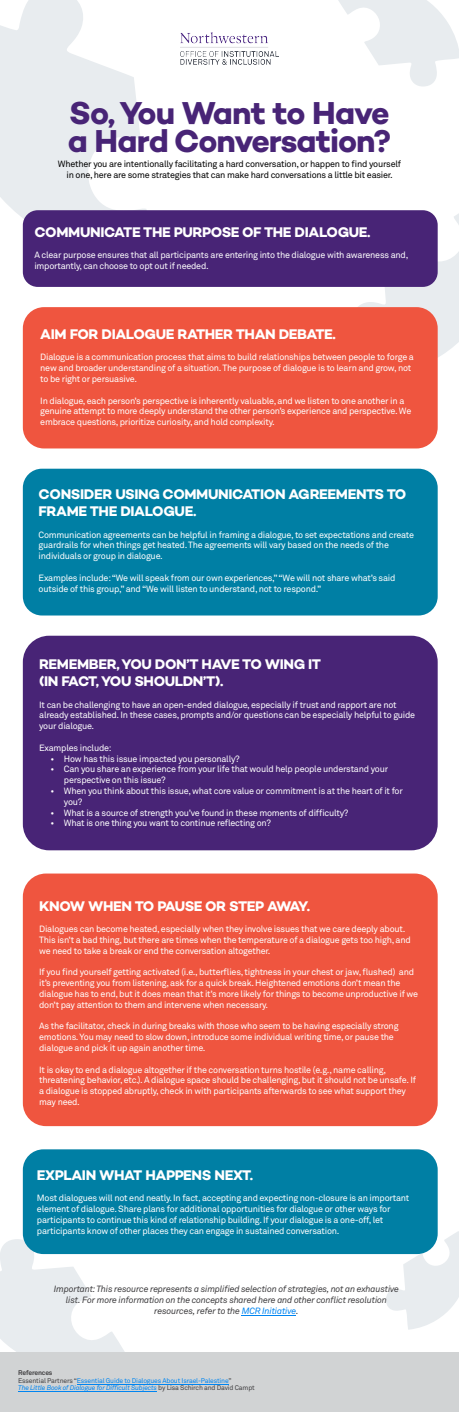
<style>
.page{position:relative;width:459px;height:1412px;background:#fff}
.page>*{position:absolute;margin:0;border:0;box-sizing:border-box;transform-origin:0 0}
.t1{font:700 32.25px/28.5px "Campton";letter-spacing:-.035em;color:#482476}
.t2{font:700 14.25px/17.1px "Campton";letter-spacing:-.025em;color:#fff}
.t3{font:9px/10.8px "Akkurat Pro";letter-spacing:-.025em;color:#fff}
.t4{font:italic 9px/10.8px "Akkurat Pro";letter-spacing:-.025em;color:#414042;text-align:center}
.t5{font:9px/10.8px "Akkurat Pro";letter-spacing:-.025em;color:#000;text-align:center}
.t6{font:6.75px/7.6px "Akkurat Pro";letter-spacing:-.025em;color:#0085f1}
.s1{color:#0085f1}
.s2{font-weight:700;color:#414042}
.s3{color:#414042}
.s4{font-style:italic}
</style>
<div class="page">
<svg style="left:386px;top:1231px;width:73px;height:99px"></svg>
<svg style="left:0;top:1239px;width:126px;height:114px"></svg>
<svg style="left:358px;top:210px;width:101px;height:147px"></svg>
<svg style="left:0;top:0;width:147px;height:263px;fill:#e8ecef"></svg>
<div style="left:23px;top:210px;width:415px;height:77px;background:#482476;border-radius:15px"></div>
<div style="left:23px;top:307px;width:415px;height:141px;background:#ef553f;border-radius:21px"></div>
<div style="left:23px;top:469px;width:415px;height:147px;background:#007fa4;border-radius:19px"></div>
<div style="left:23px;top:636px;width:415px;height:214px;background:#482476;border-radius:26px"></div>
<div style="left:23px;top:874px;width:415px;height:252px;background:#ef553f;border-radius:23px"></div>
<div style="left:0;top:1353px;width:459px;height:59px;background:#d1d3d4"></div>
<div style="left:23px;top:1149px;width:415px;height:105px;background:#007fa4;border-radius:21px"></div>
<img style="left:180px;top:33px;width:99px;height:31px">
<svg style="left:338px;top:0;width:121px;height:87px"></svg>
<hr style="left:77px;top:1384px;width:152px;height:1px;background:#0085f1">
<hr style="left:18px;top:1391px;width:139px;height:1px;background:#0085f1">
<hr style="left:242px;top:1315px;width:54px;height:1px;background:#0085f1">
<h1 class="t1" style="left:68px;top:98px;width:325px">So, You Want to Have a Hard Conversation?</h1>
<p class="t5" style="left:58px;top:159px;width:345px">Whether you are intentionally facilitating a hard conversation, or happen to find yourself in one, here are some strategies that can make hard conversations a little bit easier.</p>
<h2 class="t2" style="left:34px;top:223px;width:338px">COMMUNICATE THE PURPOSE OF THE DIALOGUE.</h2>
<p class="t3" style="left:34px;top:250px;width:376px">A clear purpose ensures that all participants are entering into the dialogue with awareness and, importantly, can choose to opt out if needed.</p>
<h2 class="t2" style="left:40px;top:325px;width:297px">AIM FOR DIALOGUE RATHER THAN DEBATE.</h2>
<p class="t3" style="left:40px;top:352px;width:375px">Dialogue is a communication process that aims to build relationships between people to forge a new and broader understanding of a situation. The purpose of dialogue is to learn and grow, not to be right or persuasive.</p>
<p class="t3" style="left:40px;top:395px;width:373px">In dialogue, each person’s perspective is inherently valuable, and we listen to one another in a genuine attempt to more deeply understand the other person’s experience and perspective. We embrace questions, prioritize curiosity, and hold complexity.</p>
<h2 class="t2" style="left:39px;top:485px;width:369px">CONSIDER USING COMMUNICATION AGREEMENTS TO<br>FRAME THE DIALOGUE.</h2>
<p class="t3" style="left:39px;top:529px;width:377px">Communication agreements can be helpful in framing a dialogue, to set expectations and create guardrails for when things get heated. The agreements will vary based on the needs of the individuals or group in dialogue.</p>
<p class="t3" style="left:39px;top:572px;width:358px">Examples include: “We will speak from our own experiences,” “We will not share what’s said outside of this group,” and “We will listen to understand, not to respond.”</p>
<h2 class="t2" style="left:39px;top:655px;width:284px">REMEMBER, YOU DON’T HAVE TO WING IT (IN FACT, YOU SHOULDN’T).</h2>
<p class="t3" style="left:39px;top:699px;width:378px">It can be challenging to have an open-ended dialogue, especially if trust and rapport are not already established. In these cases, prompts and/or questions can be especially helpful to guide your dialogue.</p>
<p class="t3" style="left:39px;top:742px;width:74px">Examples include:</p>
<p class="t3" style="left:50px;top:753px;width:191px">• How has this issue impacted you personally?</p>
<p class="t3" style="left:64px;top:764px;width:326px;text-indent:-14px">• Can you share an experience from your life that would help people understand your perspective on this issue?</p>
<p class="t3" style="left:64px;top:786px;width:340px;text-indent:-14px">• When you think about this issue, what core value or commitment is at the heart of it for you?</p>
<p class="t3" style="left:50px;top:807px;width:300px">• What is a source of strength you’ve found in these moments of difficulty?</p>
<p class="t3" style="left:50px;top:818px;width:222px">• What is one thing you want to continue reflecting on?</p>
<h2 class="t2" style="left:39px;top:897px;width:273px">KNOW WHEN TO PAUSE OR STEP AWAY.</h2>
<p class="t3" style="left:39px;top:924px;width:373px">Dialogues can become heated, especially when they involve issues that we care deeply about.<br>This isn’t a bad thing, but there are times when the temperature of a dialogue gets too high, and we need to take a break or end the conversation altogether.</p>
<p class="t3" style="left:39px;top:967px;width:380px">If you find yourself getting activated (i.e., butterflies, tightness in your chest or jaw, flushed) and it’s preventing you from listening, ask for a quick break. Heightened emotions don’t mean the dialogue has to end, but it does mean that it’s more likely for things to become unproductive if we don’t pay attention to them and intervene when necessary.</p>
<p class="t3" style="left:39px;top:1021px;width:361px">As the facilitator, check in during breaks with those who seem to be having especially strong emotions. You may need to slow down, introduce some individual writing time, or pause the dialogue and pick it up again another time.</p>
<p class="t3" style="left:39px;top:1064px;width:378px">It is okay to end a dialogue altogether if the conversation turns hostile (e.g., name calling, threatening behavior, etc.). A dialogue space should be challenging, but it should not be unsafe. If a dialogue is stopped abruptly, check in with participants afterwards to see what support they may need.</p>
<h2 class="t2" style="left:37px;top:1166px;width:218px">EXPLAIN WHAT HAPPENS NEXT.</h2>
<p class="t3" style="left:37px;top:1193px;width:374px">Most dialogues will not end neatly. In fact, accepting and expecting non-closure is an important element of dialogue. Share plans for additional opportunities for dialogue or other ways for participants to continue this kind of relationship building. If your dialogue is a one-off, let participants know of other places they can engage in sustained conversation.</p>
<p class="t4" style="left:54px;top:1284px;width:347px">Important:This resource represents a simplified selection of strategies,not an exhaustive list. For more information on the concepts shared here and other conflict resolution resources, refer to the <span class="s1">MCR Initiative</span>.</p>
<p class="t6" style="left:18px;top:1369px;width:238px"><span class="s2">References<br></span><span class="s3">Essential Partners “</span>Essential Guide to Dialogues About Israel-Palestine<span class="s3">”<br></span><span class="s4">The Little Book of Dialogue for Difficult Subjects</span> <span class="s3">by Lisa Schirch and David Campt</span></p>
</div>
